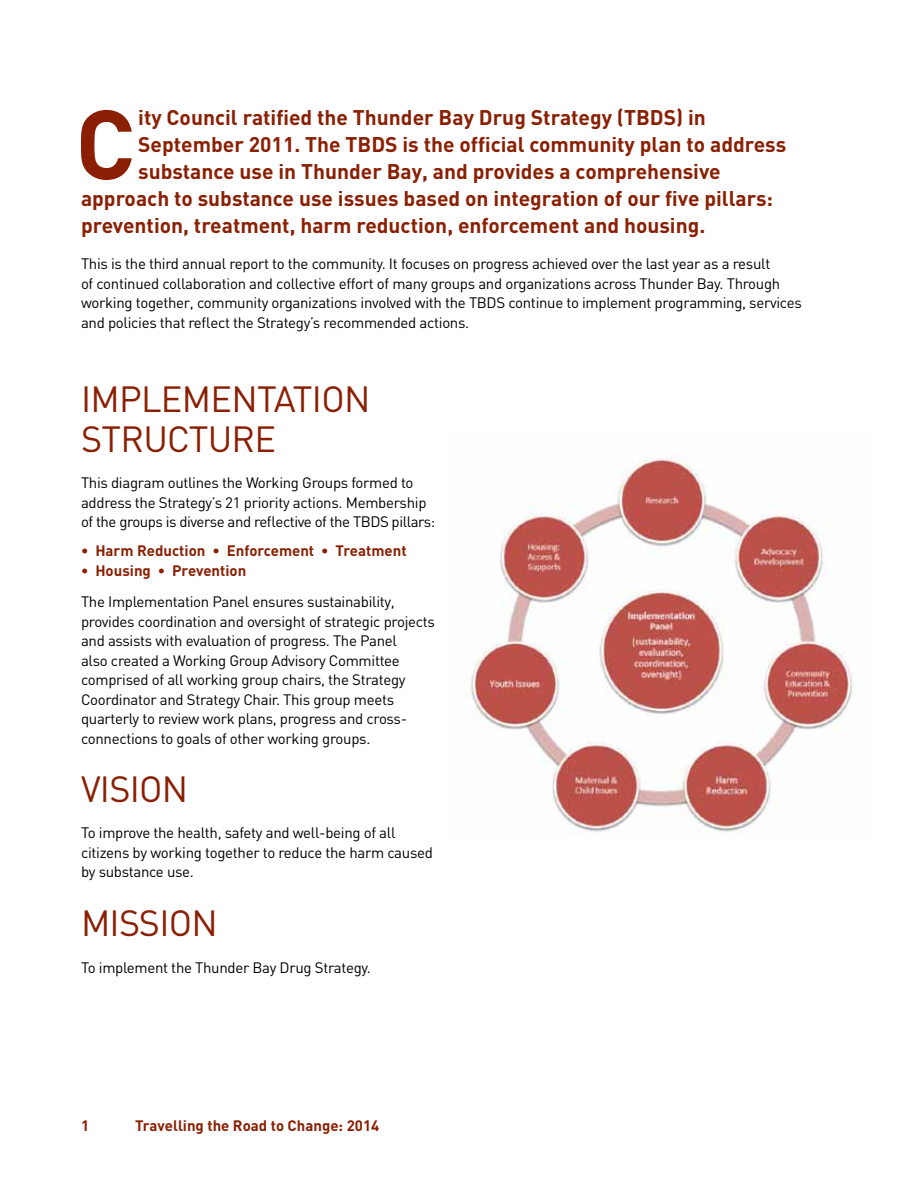
<style>
.page{position:relative;width:918px;height:1188px;background:#fff}
.page>*{position:absolute;margin:0;border:0;box-sizing:border-box;transform-origin:0 0}
.t1{font:700 96.9px "DIN";color:#8a1f03}
.t2{font:36px/40.5px "DIN";letter-spacing:-.02em;color:#8a1f03}
.t3{font:700 21px "DIN";color:#8a1f03}
.t4{font:15px/19.5px "DIN";letter-spacing:-.02em;color:#000}
.t5{font:700 15px "DIN";color:#8a1f03}
</style>
<div class="page">
<img style="left:470px;top:458px;width:391px;height:375px">
<h1 class="t1" style="left:75px;top:81px;width:62px">C</h1>
<h3 class="t3" style="left:138px;top:104px;width:569px">ity Council ratified the Thunder Bay Drug Strategy (TBDS) in</h3>
<h3 class="t3" style="left:138px;top:131px;width:649px">September 2011. The TBDS is the official community plan to address</h3>
<h3 class="t3" style="left:138px;top:158px;width:584px">substance use in Thunder Bay, and provides a comprehensive</h3>
<h3 class="t3" style="left:81px;top:185px;width:694px">approach to substance use issues based on integration of our five pillars:</h3>
<h3 class="t3" style="left:81px;top:212px;width:626px">prevention, treatment, harm reduction, enforcement and housing.</h3>
<p class="t4" style="left:81px;top:254px;width:722px">This is the third annual report to the community. It focuses on progress achieved over the last year as a result<br>of continued collaboration and collective effort of many groups and organizations across Thunder Bay. Through working together, community organizations involved with the TBDS continue to implement programming, services and policies that reflect the Strategy’s recommended actions.</p>
<h2 class="t2" style="left:81px;top:378px;width:291px">Im plem entation<br>Structure</h2>
<p class="t4" style="left:81px;top:473px;width:356px">This diagram outlines the Working Groups formed to address the Strategy’s 21 priority actions. Membership of the groups is diverse and reflective of the TBDS pillars:</p>
<p class="t5" style="left:81px;top:541px;width:327px">• Harm Reduction • Enforcement • Treatment</p>
<p class="t5" style="left:81px;top:561px;width:167px">• Housing • Prevention</p>
<p class="t4" style="left:81px;top:592px;width:356px">The I mplementation Panel ensures sustainability, provides coordination and oversight of strategic projects and assists with evaluation of progress. The Panel<br>also created a Working Group Advisory Committee comprised of all working group chairs, the Strategy Coordinator and Strategy Chair. This group meets quarterly to review work plans, progress and cross&shy;connections to goals of other working groups.</p>
<h2 class="t2" style="left:81px;top:768px;width:67px">VISION</h2>
<p class="t4" style="left:81px;top:823px;width:354px">To improve the health, safety and well-being of all citizens by working together to reduce the harm caused by substance use.</p>
<h2 class="t2" style="left:81px;top:902px;width:97px">MISSION</h2>
<p class="t4" style="left:81px;top:958px;width:292px">To implement the Thunder Bay Drug Strategy.</p>
<p class="t5" style="left:81px;top:1116px;width:10px">1</p>
<p class="t5" style="left:135px;top:1116px;width:246px">Travelling the Road to Change: 2014</p>
</div>
